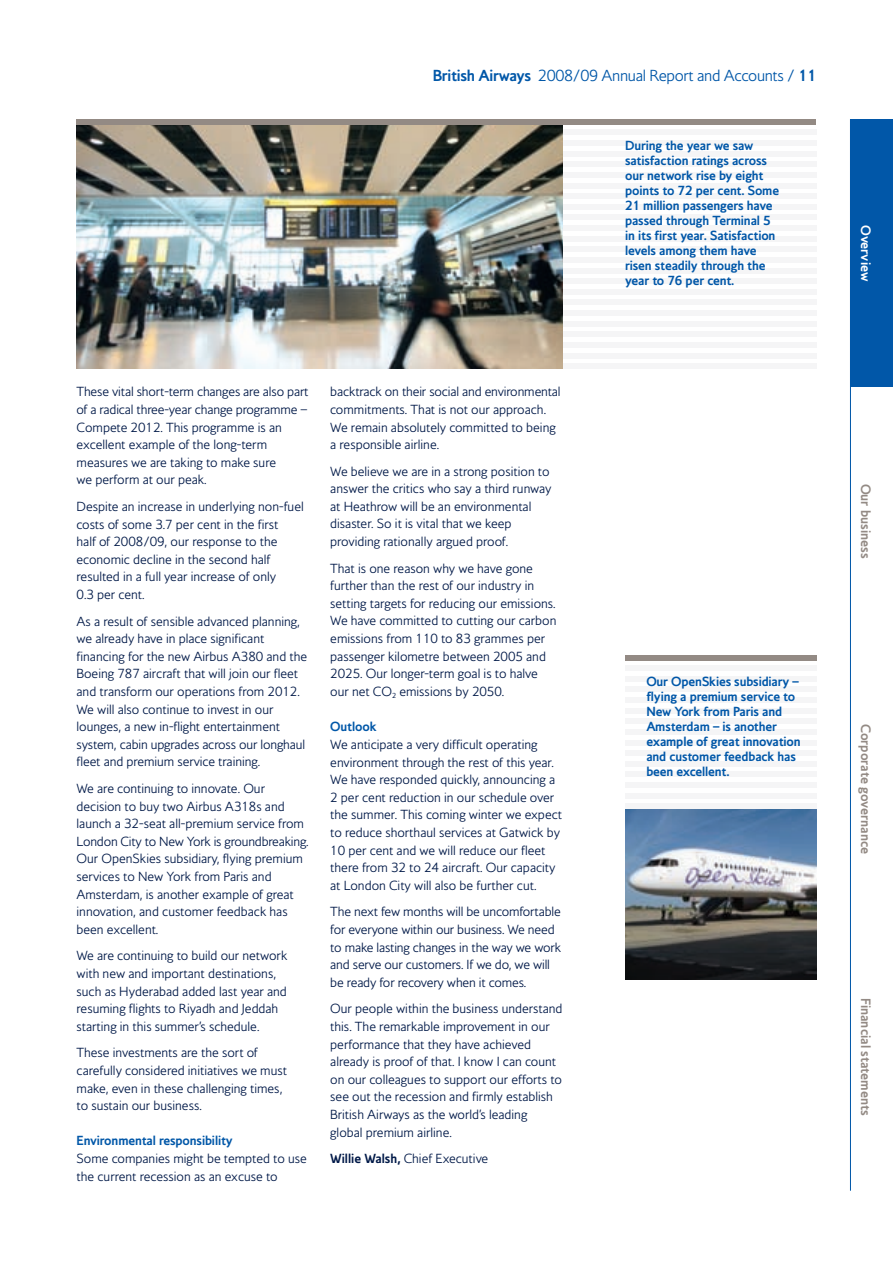
<style>
.page{position:relative;width:893px;height:1263px;background:#fff}
.page>*{position:absolute;margin:0;border:0;box-sizing:border-box;transform-origin:0 0}
.t1{font:300 15px "Mylius Modern T";letter-spacing:-.02em;color:#0157a8}
.t2{font:700 12.75px "Mylius Modern T";color:#938a84}
.t3{font:700 12.75px "Mylius Modern T";color:#fff}
.t4{font:300 12.3px/17.5px "Mylius Modern T";color:#001948}
.t5{font:700 12.3px/15px "Mylius Modern T";letter-spacing:-.01em;color:#0157a8}
.s1{font-weight:700}
</style>
<div class="page">
<div style="left:625px;top:655px;width:191px;height:5px;background:#938a84"></div>
<div style="left:625px;top:665px;width:191px;height:6px;background:#f5f5f6"></div>
<div style="left:625px;top:676px;width:191px;height:5px;background:#f5f5f6"></div>
<div style="left:625px;top:687px;width:191px;height:5px;background:#f5f5f6"></div>
<div style="left:625px;top:697px;width:191px;height:6px;background:#f5f5f6"></div>
<div style="left:625px;top:708px;width:191px;height:5px;background:#f5f5f6"></div>
<div style="left:625px;top:719px;width:191px;height:5px;background:#f5f5f6"></div>
<div style="left:625px;top:729px;width:191px;height:6px;background:#f5f5f6"></div>
<div style="left:625px;top:740px;width:191px;height:5px;background:#f5f5f6"></div>
<div style="left:625px;top:750px;width:191px;height:6px;background:#f5f5f6"></div>
<div style="left:625px;top:761px;width:191px;height:5px;background:#f5f5f6"></div>
<div style="left:625px;top:772px;width:191px;height:5px;background:#f5f5f6"></div>
<div style="left:625px;top:782px;width:191px;height:6px;background:#f5f5f6"></div>
<div style="left:625px;top:793px;width:191px;height:5px;background:#f5f5f6"></div>
<div style="left:625px;top:804px;width:191px;height:5px;background:#f5f5f6"></div>
<div style="left:563px;top:130px;width:253px;height:5px;background:#f5f5f6"></div>
<div style="left:563px;top:140px;width:253px;height:6px;background:#f5f5f6"></div>
<div style="left:563px;top:151px;width:253px;height:5px;background:#f5f5f6"></div>
<div style="left:563px;top:162px;width:253px;height:5px;background:#f5f5f6"></div>
<div style="left:563px;top:172px;width:253px;height:6px;background:#f5f5f6"></div>
<div style="left:563px;top:183px;width:253px;height:5px;background:#f5f5f6"></div>
<div style="left:563px;top:193px;width:253px;height:6px;background:#f5f5f6"></div>
<div style="left:563px;top:204px;width:253px;height:5px;background:#f5f5f6"></div>
<div style="left:563px;top:215px;width:253px;height:5px;background:#f5f5f6"></div>
<div style="left:563px;top:225px;width:253px;height:6px;background:#f5f5f6"></div>
<div style="left:563px;top:236px;width:253px;height:5px;background:#f5f5f6"></div>
<div style="left:563px;top:247px;width:253px;height:5px;background:#f5f5f6"></div>
<div style="left:563px;top:257px;width:253px;height:6px;background:#f5f5f6"></div>
<div style="left:563px;top:268px;width:253px;height:5px;background:#f5f5f6"></div>
<div style="left:563px;top:279px;width:253px;height:5px;background:#f5f5f6"></div>
<div style="left:563px;top:289px;width:253px;height:5px;background:#f5f5f6"></div>
<div style="left:563px;top:300px;width:253px;height:5px;background:#f5f5f6"></div>
<div style="left:563px;top:310px;width:253px;height:6px;background:#f5f5f6"></div>
<div style="left:563px;top:321px;width:253px;height:5px;background:#f5f5f6"></div>
<div style="left:563px;top:332px;width:253px;height:5px;background:#f5f5f6"></div>
<div style="left:563px;top:342px;width:253px;height:6px;background:#f5f5f6"></div>
<div style="left:563px;top:353px;width:253px;height:5px;background:#f5f5f6"></div>
<div style="left:563px;top:364px;width:253px;height:5px;background:#f5f5f6"></div>
<img style="left:625px;top:809px;width:191px;height:170px">
<hr style="left:850px;top:119px;width:1px;height:1072px;background:#0157a8">
<div style="left:850px;top:119px;width:43px;height:268px;background:#0157a8"></div>
<img style="left:77px;top:124px;width:486px;height:245px">
<div style="left:77px;top:119px;width:739px;height:5px;background:#938a84"></div>
<p class="t1" style="left:433px;top:69px;width:385px"><span class="s1">British Airways</span> 2008/09 Annual Report and Accounts / <span class="s1">11</span></p>
<p class="t5" style="left:625px;top:139px;width:156px">During the year we saw satisfaction ratings across our network rise by eight points to 72 per cent. Some<br>21 million passengers have passed through Terminal 5 in its first year. Satisfaction levels among them have risen steadily through the year to 76 per cent.</p>
<p class="t4" style="left:77px;top:384px;width:234px">These vital short-term changes are also part of a radical three-year change programme – Compete 2012. This programme is an excellent example of the long-term measures we are taking to make sure<br>we perform at our peak.</p>
<p class="t4" style="left:77px;top:499px;width:229px">Despite an increase in underlying non-fuel costs of some 3.7 per cent in the first<br>half of 2008/09, our response to the economic decline in the second half resulted in a full year increase of only<br>0.3 per cent.</p>
<p class="t4" style="left:77px;top:613px;width:232px">As a result of sensible advanced planning, we already have in place significant financing for the new Airbus A380 and the Boeing 787 aircraft that will join our fleet and transform our operations from 2012.<br>We will also continue to invest in our lounges, a new in-flight entertainment system, cabin upgrades across our longhaul fleet and premium service training.</p>
<p class="t4" style="left:77px;top:781px;width:234px">We are continuing to innovate. Our decision to buy two Airbus A318s and launch a 32-seat all-premium service from London City to New York is groundbreaking.<br>Our OpenSkies subsidiary, flying premium services to New York from Paris and Amsterdam, is another example of great innovation, and customer feedback has been excellent.</p>
<p class="t4" style="left:77px;top:948px;width:212px">We are continuing to build our network with new and important destinations, such as Hyderabad added last year and resuming flights to Riyadh and Jeddah starting in this summer’s schedule.</p>
<p class="t4" style="left:77px;top:1045px;width:212px">These investments are the sort of carefully considered initiatives we must make, even in these challenging times, to sustain our business.</p>
<p class="t5" style="left:77px;top:1134px;width:158px">Environmental responsibility</p>
<p class="t4" style="left:77px;top:1151px;width:232px">Some companies might be tempted to use the current recession as an excuse to</p>
<p class="t4" style="left:330px;top:384px;width:232px">backtrack on their social and environmental commitments. That is not our approach.<br>We remain absolutely committed to being a responsible airline.</p>
<p class="t4" style="left:330px;top:463px;width:223px">We believe we are in a strong position to answer the critics who say a third runway at Heathrow will be an environmental disaster. So it is vital that we keep providing rationally argued proof.</p>
<p class="t4" style="left:330px;top:560px;width:228px">That is one reason why we have gone further than the rest of our industry in setting targets for reducing our emissions.<br>We have committed to cutting our carbon emissions from 110 to 83 grammes per passenger kilometre between 2005 and 2025. Our longer-term goal is to halve our net CO<sub>2</sub> emissions by 2050.</p>
<p class="t5" style="left:330px;top:720px;width:48px">Outlook</p>
<p class="t4" style="left:330px;top:737px;width:233px">We anticipate a very difficult operating environment through the rest of this year.<br>We have responded quickly, announcing a 2 per cent reduction in our schedule over the summer. This coming winter we expect to reduce shorthaul services at Gatwick by 10 per cent and we will reduce our fleet there from 32 to 24 aircraft. Our capacity at London City will also be further cut.</p>
<p class="t4" style="left:330px;top:904px;width:232px">The next few months will be uncomfortable for everyone within our business. We need to make lasting changes in the way we work and serve our customers. If we do, we will be ready for recovery when it comes.</p>
<p class="t4" style="left:330px;top:1001px;width:234px">Our people within the business understand this. The remarkable improvement in our performance that they have achieved already is proof of that. I know I can count on our colleagues to support our efforts to see out the recession and firmly establish British Airways as the world’s leading global premium airline.</p>
<p class="t4" style="left:330px;top:1151px;width:160px"><span class="s1">Willie Walsh,</span> Chief Executive</p>
<p class="t5" style="left:646px;top:675px;width:156px">Our OpenSkies subsidiary – flying a premium service to<br>New York from Paris and<br>Amsterdam – is another example of great innovation and customer feedback has been excellent.</p>
<p class="t3" style="left:871px;top:225px;width:58px;rotate:90deg">Overview</p>
<p class="t2" style="left:871px;top:483px;width:76px;rotate:90deg">Our business</p>
<p class="t2" style="left:871px;top:724px;width:131px;rotate:90deg">Corporate governance</p>
<p class="t2" style="left:871px;top:998px;width:120px;rotate:90deg">Financial statements</p>
</div>
